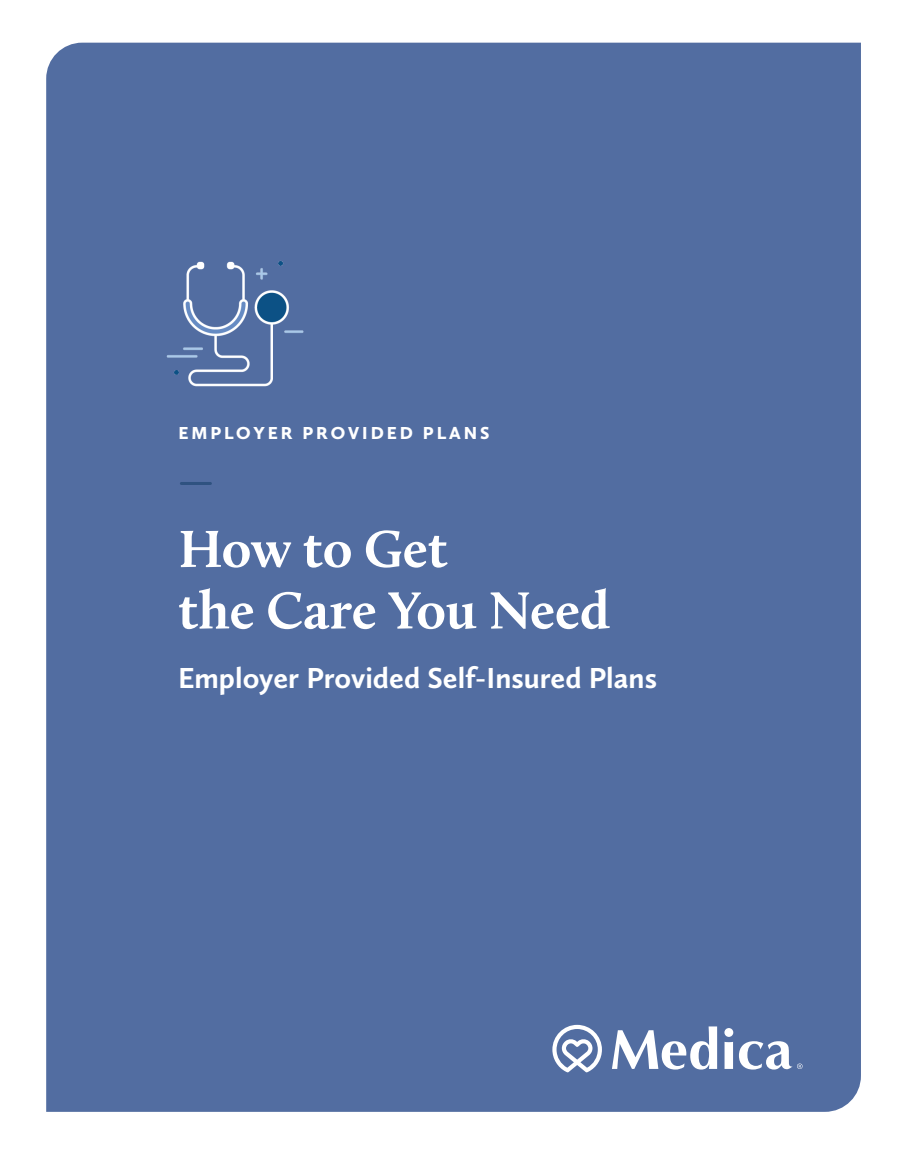
<style>
.page{position:relative;width:905px;height:1161px;background:#fff}
.page>*{position:absolute;margin:0;border:0;box-sizing:border-box;transform-origin:0 0}
.t1{font:700 54px/61.5px "Calluna";color:#fff}
.t2{font:700 30px "Calluna Sans";color:#fff}
.t3{font:900 18px "Calluna Sans";letter-spacing:.165em;color:#fff}
</style>
<div class="page">
<div style="left:46px;top:43px;width:814px;height:1069px;background:#526da1"></div>
<svg style="left:612px;top:1026px;width:105px;height:44px"></svg>
<svg style="left:724px;top:1028px;width:9px;height:41px"></svg>
<svg style="left:739px;top:1041px;width:63px;height:29px"></svg>
<svg style="left:552px;top:1025px;width:50px;height:47px"></svg>
<hr style="left:181px;top:482px;width:29px;height:3px;background:#2f5280">
<img style="left:164px;top:254px;width:145px;height:136px">
<p class="t3" style="left:178px;top:421px;width:313px">EMPLOYER PROVIDED PLANS</p>
<h1 class="t1" style="left:178px;top:517px;width:433px">How to Get<br>the Care You Need</h1>
<p class="t2" style="left:178px;top:660px;width:480px">Employer Provided Self-Insured Plans</p>
</div>
